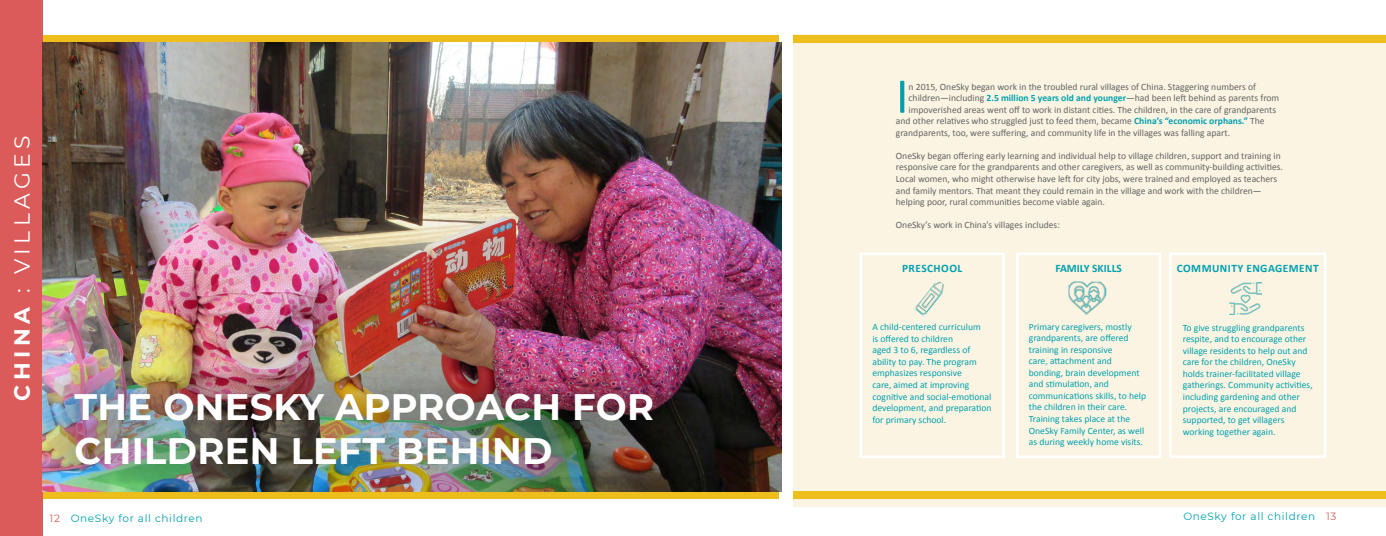
<style>
.page{position:relative;width:1386px;height:536px;background:#fff}
.page>*{position:absolute;margin:0;border:0;box-sizing:border-box;transform-origin:0 0}
.t1{font:50.23px "Calibri";color:#00a1af}
.t2{font:700 36.75px/44.1px "Montserrat";letter-spacing:.01em;color:#fff}
.t3{font:21.88px "Montserrat";letter-spacing:.2em;color:#fff}
.t4{font:700 11.38px "Calibri";letter-spacing:.04em;color:#00a1af}
.t5{font:700 11.38px "Calibri";color:#00a1af}
.t6{font:10.5px "Montserrat";letter-spacing:.06em;color:#00a1af}
.t7{font:9.62px/11.5px "Calibri";color:#636466}
.t8{font:9.62px/11.5px "Calibri";color:#00a1af}
.s1{font-weight:700}
.s2{font-weight:700;color:#00a1af}
.s3{color:#db5a5a}
</style>
<div class="page">
<div style="left:794px;top:34px;width:592px;height:473px;background:#fcf4e2"></div>
<div style="left:0;top:35px;width:779px;height:7px;background:#eebe1c"></div>
<div style="left:794px;top:35px;width:592px;height:7px;background:#eebe1c"></div>
<div style="left:0;top:491px;width:779px;height:7px;background:#eebe1c"></div>
<div style="left:794px;top:491px;width:592px;height:7px;background:#eebe1c"></div>
<div style="left:0;top:0;width:43px;height:536px;background:#db5a5a"></div>
<img style="left:43px;top:42px;width:738px;height:449px">
<div style="left:46px;top:359px;width:646px;height:140px;background:#000;opacity:.22"></div>
<div style="left:1016px;top:252px;width:145px;height:206px;border:3px solid #fff"></div>
<img style="left:1068px;top:281px;width:38px;height:34px">
<div style="left:860px;top:252px;width:145px;height:206px;border:3px solid #fff"></div>
<img style="left:915px;top:281px;width:29px;height:35px">
<div style="left:1169px;top:252px;width:157px;height:206px;border:3px solid #fff"></div>
<img style="left:1230px;top:283px;width:32px;height:31px">
<h3 class="t3" style="left:7px;top:400px;width:266px;rotate:-90deg"><span class="s1">CHINA</span> : VILLAGES</h3>
<h1 class="t1" style="left:896px;top:64px;width:14px">I</h1>
<p class="t7" style="left:909px;top:81px;width:349px">n 2015, OneSky began work in the troubled rural villages of China. Staggering numbers of</p>
<p class="t7" style="left:909px;top:92px;width:372px">children—including <span class="s2">2.5 million 5 years old and younger</span>—had been left behind as parents from</p>
<p class="t7" style="left:909px;top:104px;width:369px">impoverished areas went off to work in distant cities. The children, in the care of grandparents</p>
<p class="t7" style="left:896px;top:115px;width:370px">and other relatives who struggled just to feed them, became <span class="s2">China’s “economic orphans.”</span> The</p>
<p class="t7" style="left:896px;top:127px;width:336px">grandparents, too, were suffering, and community life in the villages was falling apart.</p>
<p class="t7" style="left:896px;top:150px;width:389px">OneSky began offering early learning and individual help to village children, support and training in responsive care for the grandparents and other caregivers, as well as community-building activities.<br>Local women, who might otherwise have left for city jobs, were trained and employed as teachers and family mentors. That meant they could remain in the village and work with the children— helping poor, rural communities become viable again.</p>
<p class="t7" style="left:896px;top:219px;width:165px">OneSky’s work in China’s villages includes:</p>
<h2 class="t2" style="left:74px;top:382px;width:581px">THE ONESKY APPROACH FOR<br>CHILDREN LEFT BEHIND</h2>
<p class="t4" style="left:902px;top:261px;width:62px">PRESCHOOL</p>
<p class="t8" style="left:872px;top:321px;width:121px">A child-centered curriculum<br>is offered to children<br>aged 3 to 6, regardless of ability to pay. The program emphasizes responsive<br>care, aimed at improving cognitive and social-emotional development, and preparation for primary school.</p>
<p class="t5" style="left:1055px;top:260px;width:68px">FAMILY SKILLS</p>
<p class="t8" style="left:1029px;top:320px;width:119px">Primary caregivers, mostly grandparents, are offered training in responsive<br>care, attachment and bonding, brain development and stimulation, and communications skills, to help the children in their care.<br>Training takes place at the<br>OneSky Family Center, as well as during weekly home visits.</p>
<p class="t4" style="left:1177px;top:260px;width:144px">COMMUNITY ENGAGEMENT</p>
<p class="t8" style="left:1183px;top:321px;width:132px">To give struggling grandparents respite, and to encourage other village residents to help out and care for the children, OneSky holds trainer-facilitated village gatherings. Community activities, including gardening and other projects, are encouraged and supported, to get villagers working together again.</p>
<p class="t6" style="left:50px;top:510px;width:155px"><span class="s3">12</span> OneSky for all children</p>
<p class="t6" style="left:1183px;top:508px;width:155px">OneSky for all children <span class="s3">13</span></p>
</div>
